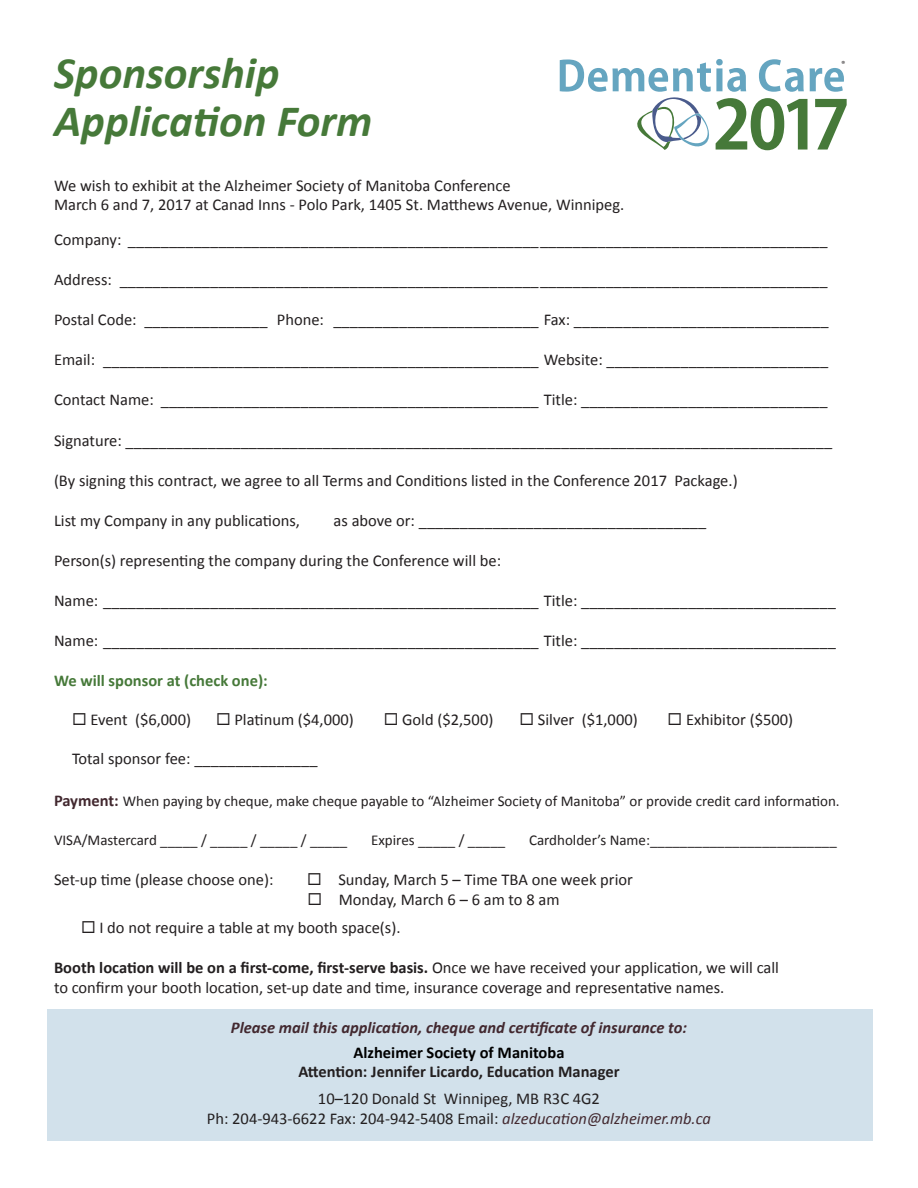
<style>
.page{position:relative;width:918px;height:1188px;background:#fff}
.page>*{position:absolute;margin:0;border:0;box-sizing:border-box;transform-origin:0 0}
.t1{font:italic 700 45px/48px "Calibri";color:#467939}
.t2{font:16.5px/19.8px "Calibri";color:#231f20}
.t3{font:italic 700 16.5px "Calibri";color:#42282f}
.t4{font:700 16.5px "Calibri";color:#231f20}
.t5{font:700 16.5px "Calibri";color:#467939}
.t6{font:700 16.5px "Calibri";color:#000}
.t7{font:15px "Calibri";color:#231f20}
.t8{font:9px "Myriad Pro";color:#231f20}
.s1{font-weight:700;font-size:16.5px;color:#42282f}
.s2{font-weight:700}
.s3{font-style:italic;color:#42282f}
</style>
<div class="page">
<svg style="left:560px;top:59px;width:287px;height:91px"></svg>
<div style="left:48px;top:1009px;width:825px;height:131px;background:#d2e1eb"></div>
<p class="t1" style="left:54px;top:49px;width:320px">Sponsorship<br>Application Form</p>
<p class="t2" style="left:54px;top:175px;width:572px">We wish to exhibit at the Alzheimer Society of Manitoba Conference<br>March 6 and 7, 2017 at Canad Inns - Polo Park, 1405 St. Matthews Avenue, Winnipeg.</p>
<p class="t8" style="left:842px;top:58px;width:5px">®</p>
<p class="t2" style="left:54px;top:230px;width:775px">Company: _____________________________________________________________________________________</p>
<p class="t2" style="left:54px;top:270px;width:775px">Address: ______________________________________________________________________________________</p>
<p class="t2" style="left:54px;top:310px;width:776px">Postal Code: _______________ Phone: _________________________ Fax: _______________________________</p>
<p class="t2" style="left:54px;top:350px;width:776px">Email: _____________________________________________________ Website: ___________________________</p>
<p class="t2" style="left:54px;top:390px;width:775px">Contact Name: ______________________________________________ Title: ______________________________</p>
<p class="t2" style="left:54px;top:430px;width:780px">Signature: ______________________________________________________________________________________</p>
<p class="t2" style="left:54px;top:470px;width:685px">(By signing this contract, we agree to all Terms and Conditions listed in the Conference 2017 Package.)</p>
<p class="t2" style="left:54px;top:510px;width:248px">List my Company in any publications,</p>
<p class="t2" style="left:334px;top:510px;width:374px">as above or: ___________________________________</p>
<p class="t2" style="left:54px;top:550px;width:449px">Person(s) representing the company during the Conference will be:</p>
<p class="t2" style="left:54px;top:590px;width:783px">Name: _____________________________________________________ Title: _______________________________</p>
<p class="t2" style="left:54px;top:630px;width:783px">Name: _____________________________________________________ Title: _______________________________</p>
<p class="t5" style="left:54px;top:670px;width:215px">We will sponsor at (check one):</p>
<p class="t2" style="left:72px;top:710px;width:121px">◻ Event ($6,000)</p>
<p class="t2" style="left:216px;top:710px;width:139px">◻ Platinum ($4,000)</p>
<p class="t2" style="left:384px;top:710px;width:111px">◻ Gold ($2,500)</p>
<p class="t2" style="left:519px;top:710px;width:120px">◻ Silver ($1,000)</p>
<p class="t2" style="left:668px;top:710px;width:127px">◻ Exhibitor ($500)</p>
<p class="t2" style="left:72px;top:749px;width:247px">Total sponsor fee: _______________</p>
<p class="t7" style="left:54px;top:791px;width:787px"><span class="s1">Payment:</span> When paying by cheque, make cheque payable to “Alzheimer Society of Manitoba” or provide credit card information.</p>
<p class="t7" style="left:54px;top:831px;width:295px">VISA/Mastercard _____ / _____ / _____ / _____</p>
<p class="t7" style="left:371px;top:831px;width:136px">Expires _____ / _____</p>
<p class="t7" style="left:529px;top:831px;width:309px">Cardholder’s Name:_________________________</p>
<p class="t2" style="left:54px;top:870px;width:221px">Set-up time (please choose one):</p>
<p class="t2" style="left:307px;top:870px;width:327px">◻ Sunday, March 5 – Time TBA one week prior</p>
<p class="t2" style="left:308px;top:889px;width:253px">◻ Monday, March 6 – 6 am to 8 am</p>
<p class="t2" style="left:81px;top:918px;width:321px">◻ I do not require a table at my booth space(s).</p>
<p class="t2" style="left:54px;top:958px;width:727px"><span class="s2">Booth location will be on a first-come, first-serve basis.</span> Once we have received your application, we will call to confirm your booth location, set-up date and time, insurance coverage and representative names.</p>
<p class="t3" style="left:231px;top:1017px;width:458px">Please mail this application, cheque and certificate of insurance to:</p>
<p class="t6" style="left:354px;top:1042px;width:212px">Alzheimer Society of Manitoba</p>
<p class="t4" style="left:298px;top:1061px;width:323px">Attention: Jennifer Licardo, Education Manager</p>
<p class="t2" style="left:207px;top:1088px;width:506px;text-align:center">10–120 Donald St Winnipeg, MB R3C 4G2<br>Ph: 204-943-6622 Fax: 204-942-5408 Email: <span class="s3">alzeducation@alzheimer.mb.ca</span></p>
</div>
